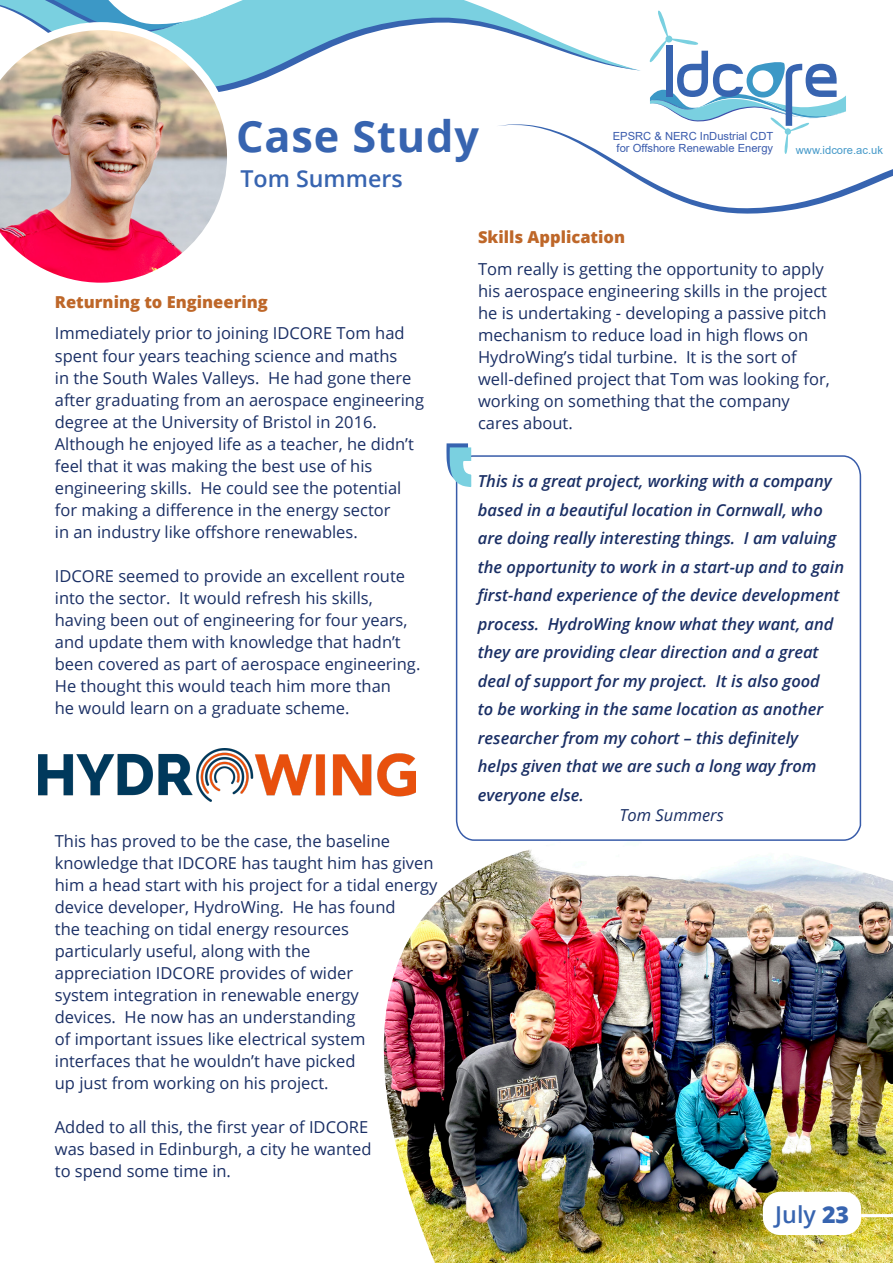
<style>
.page{position:relative;width:893px;height:1263px;background:#fff}
.page>*{position:absolute;margin:0;border:0;box-sizing:border-box;transform-origin:0 0}
.t1{font:700 43.2px "Open Sans";letter-spacing:.02em;color:#3764b0}
.t2{font:600 23.25px "Open Sans";color:#3764b0}
.t3{font:16.5px/22px "Open Sans";color:#1a2f65}
.Quotation{font:italic 600 16.5px "Open Sans";color:#1a2f65}
.t4{font:800 16.5px "Open Sans";color:#be6729}
.t5{font:italic 16.5px "Open Sans";color:#1a2f65}
.t6{font:11.25px/12px "Arial";color:#3b5cad;text-align:center}
.t7{font:11.25px "Arial";color:#4599c9}
.s1{font-weight:800}
</style>
<div class="page">
<img style="left:383px;top:850px;width:510px;height:413px">
<div style="left:763px;top:1192px;width:98px;height:43px;background:#fff;border-radius:17px"></div>
<hr style="left:861px;top:1214px;width:32px;height:3px;background:#fff">
<svg style="left:0;top:0;width:185px;height:22px"></svg>
<svg style="left:185px;top:0;width:311px;height:83px"></svg>
<svg style="left:32px;top:22px;width:203px;height:69px;fill:#7ad0e0"></svg>
<img style="left:0;top:30px;width:227px;height:253px">
<svg style="left:496px;top:10px;width:397px;height:204px"></svg>
<svg style="left:455px;top:454px;width:407px;height:387px"></svg>
<svg style="left:446px;top:443px;width:25px;height:44px"></svg>
<img style="left:39px;top:749px;width:376px;height:53px">
<p class="t1" style="left:236px;top:106px;width:244px">Case Study</p>
<p class="t2" style="left:240px;top:163px;width:164px">Tom Summers</p>
<p class="t6" style="left:613px;top:130px;width:162px">EPSRC &amp; NERC InDustrial CDT for Offshore Renewable Energy</p>
<p class="t7" style="left:796px;top:142px;width:89px">www.idcore.ac.uk</p>
<p class="t4" style="left:55px;top:290px;width:214px">Returning to Engineering</p>
<p class="t3" style="left:55px;top:322px;width:351px">Immediately prior to joining IDCORE Tom had spent four years teaching science and maths</p>
<p class="t3" style="left:55px;top:366px;width:371px">in the South Wales Valleys. He had gone there after graduating from an aerospace engineering degree at the University of Bristol in 2016.</p>
<p class="t3" style="left:55px;top:432px;width:361px">Although he enjoyed life as a teacher, he didn’t feel that it was making the best use of his</p>
<p class="t3" style="left:55px;top:476px;width:348px">engineering skills. He could see the potential</p>
<p class="t3" style="left:55px;top:498px;width:337px">for making a difference in the energy sector</p>
<p class="t3" style="left:55px;top:520px;width:304px">in an industry like offshore renewables.</p>
<p class="t3" style="left:55px;top:565px;width:352px">IDCORE seemed to provide an excellent route into the sector. It would refresh his skills,</p>
<p class="t3" style="left:55px;top:609px;width:367px">having been out of engineering for four years, and update them with knowledge that hadn’t been covered as part of aerospace engineering.<br>He thought this would teach him more than</p>
<p class="t3" style="left:55px;top:697px;width:296px">he would learn on a graduate scheme.</p>
<p class="t3" style="left:55px;top:829px;width:384px">This has proved to be the case, the baseline knowledge that IDCORE has taught him has given him a head start with his project for a tidal energy device developer, HydroWing. He has found</p>
<p class="t3" style="left:55px;top:917px;width:296px">the teaching on tidal energy resources</p>
<p class="t3" style="left:55px;top:939px;width:257px">particularly useful, along with the</p>
<p class="t3" style="left:55px;top:961px;width:300px">appreciation IDCORE provides of wider</p>
<p class="t3" style="left:55px;top:983px;width:306px">system integration in renewable energy</p>
<p class="t3" style="left:55px;top:1006px;width:302px">devices. He now has an understanding</p>
<p class="t3" style="left:55px;top:1028px;width:312px">of important issues like electrical system</p>
<p class="t3" style="left:55px;top:1050px;width:302px">interfaces that he wouldn’t have picked</p>
<p class="t3" style="left:55px;top:1072px;width:275px">up just from working on his project.</p>
<p class="t3" style="left:55px;top:1116px;width:315px">Added to all this, the first year of IDCORE</p>
<p class="t3" style="left:55px;top:1138px;width:318px">was based in Edinburgh, a city he wanted</p>
<p class="t3" style="left:55px;top:1160px;width:178px">to spend some time in.</p>
<p class="t4" style="left:478px;top:225px;width:149px">Skills Application</p>
<p class="t3" style="left:478px;top:257px;width:347px">Tom really is getting the opportunity to apply</p>
<p class="t3" style="left:478px;top:279px;width:351px">his aerospace engineering skills in the project</p>
<p class="t3" style="left:478px;top:301px;width:350px">he is undertaking - developing a passive pitch</p>
<p class="t3" style="left:478px;top:323px;width:332px">mechanism to reduce load in high flows on<br>HydroWing’s tidal turbine. It is the sort of</p>
<p class="t3" style="left:478px;top:367px;width:353px">well-defined project that Tom was looking for, working on something that the company</p>
<p class="t3" style="left:478px;top:411px;width:96px">cares about.</p>
<p class="Quotation" style="left:478px;top:470px;width:355px">This is a great project, working with a company</p>
<p class="Quotation" style="left:478px;top:498px;width:346px">based in a beautiful location in Cornwall, who</p>
<p class="Quotation" style="left:478px;top:527px;width:360px">are doing really interesting things. I am valuing</p>
<p class="Quotation" style="left:478px;top:555px;width:368px">the opportunity to work in a start-up and to gain</p>
<p class="Quotation" style="left:478px;top:584px;width:363px">first-hand experience of the device development</p>
<p class="Quotation" style="left:478px;top:612px;width:357px">process. HydroWing know what they want, and</p>
<p class="Quotation" style="left:478px;top:641px;width:342px">they are providing clear direction and a great</p>
<p class="Quotation" style="left:478px;top:669px;width:344px">deal of support for my project. It is also good</p>
<p class="Quotation" style="left:478px;top:698px;width:347px">to be working in the same location as another</p>
<p class="Quotation" style="left:478px;top:726px;width:322px">researcher from my cohort – this definitely</p>
<p class="Quotation" style="left:478px;top:755px;width:340px">helps given that we are such a long way from</p>
<p class="Quotation" style="left:478px;top:783px;width:108px">everyone else.</p>
<p class="t5" style="left:619px;top:804px;width:106px">Tom Summers</p>
<p class="t2" style="left:775px;top:1198px;width:75px">July <span class="s1">23</span></p>
</div>
